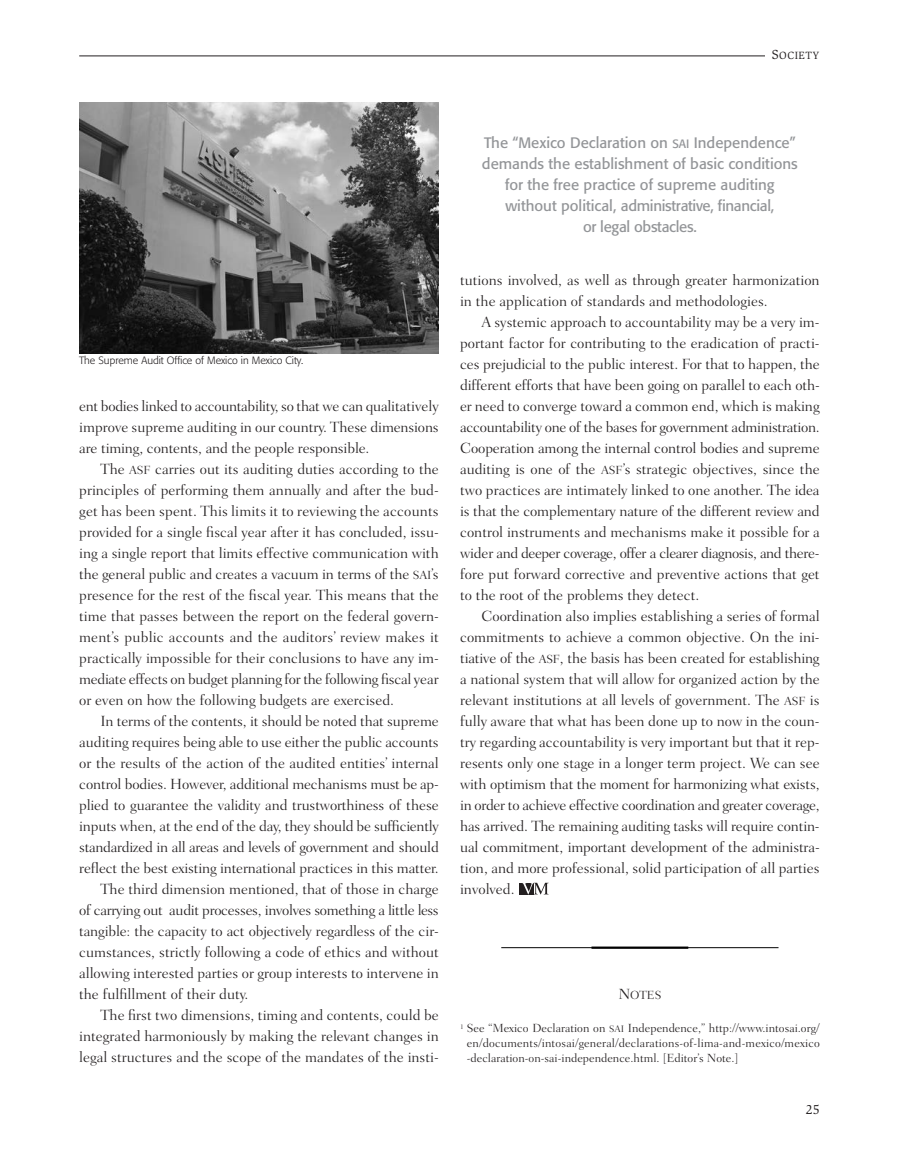
<style>
.page{position:relative;width:898px;height:1149px;background:#fff}
.page>*{position:absolute;margin:0;border:0;box-sizing:border-box;transform-origin:0 0}
.t1{font:300 15px/21px "Fairfield LH";color:#231f20;text-align:justify}
.t2{font:15px/21px "Formata";color:#939598;text-align:center}
.t3{font:300 15px "Fairfield LH";letter-spacing:-.02em;color:#231f20}
.t4{font:13.5px "Slimbach";color:#231f20}
.t5{font:300 12px/15px "Fairfield LH";color:#231f20;text-align:justify}
.t6{font:12px "Fairfield LH Light SC800";color:#231f20}
.t7{font:10.8px "Slimbach Book SC800";letter-spacing:.05em;color:#231f20}
.t8{font:300 10.5px "Formata";color:#231f20}
.s1{font-size:13.5px}
.s2{font-family:"Fairfield LH Light SC800";font-weight:400;font-size:12px}
.s3{font-family:"Formata Regular SC800";font-size:12px}
.s4{font-size:15px}
.s5{font-family:"Fairfield LH Light SC800";font-weight:400;font-size:9.6px}
</style>
<div class="page">
<hr style="left:79px;top:56px;width:685px;height:1px;background:#231f20">
<img style="left:79px;top:103px;width:359px;height:250px">
<div style="left:519px;top:883px;width:14px;height:11px;background:#231f20"></div>
<svg style="left:522px;top:883px;width:26px;height:11px"></svg>
<hr style="left:501px;top:947px;width:277px;height:1px;background:#000">
<hr style="left:591px;top:947px;width:97px;height:2px;background:#000">
<p class="t7" style="left:771px;top:50px;width:49px"><span class="s1">S</span>OCIETY</p>
<p class="t8" style="left:79px;top:354px;width:225px">The Supreme Audit Office of Mexico in Mexico City.</p>
<p class="t1" style="left:79px;top:396px;width:361px">ent bodies linked to accountability, so that we can qualitatively improve supreme auditing in our country. These dimensions are timing, contents, and the people responsible.</p>
<p class="t1" style="left:79px;top:459px;width:361px;text-indent:21px">The <span class="s2">ASF</span> carries out its auditing duties according to the principles of performing them annually and after the bud&shy;get has been spent. This limits it to reviewing the accounts provided for a single fiscal year after it has concluded, issu&shy;ing a single report that limits effective communication with the general public and creates a vacuum in terms of the <span class="s2">SAI</span>’s presence for the rest of the fiscal year. This means that the time that passes between the report on the federal govern&shy;ment’s public accounts and the auditors’ review makes it practically impossible for their conclusions to have any im&shy;mediate effects on budget planning for the following fiscal year or even on how the following budgets are exercised.</p>
<p class="t1" style="left:100px;top:711px;width:340px">In terms of the contents, it should be noted that supreme</p>
<p class="t1" style="left:79px;top:732px;width:361px">auditing requires being able to use either the public accounts</p>
<p class="t1" style="left:79px;top:753px;width:361px">or the results of the action of the audited entities’ internal</p>
<p class="t1" style="left:79px;top:774px;width:361px">control bodies. However, additional mechanisms must be ap-</p>
<p class="t1" style="left:79px;top:795px;width:361px">plied to guarantee the validity and trustworthiness of these</p>
<p class="t1" style="left:79px;top:816px;width:361px">inputs when, at the end of the day, they should be sufficiently</p>
<p class="t3" style="left:79px;top:839px;width:361px">standardized in all areas and levels of government and should</p>
<p class="t1" style="left:79px;top:858px;width:361px">reflect the best existing international practices in this matter.</p>
<p class="t1" style="left:100px;top:879px;width:340px">The third dimension mentioned, that of those in charge</p>
<p class="t3" style="left:79px;top:902px;width:361px">of carrying out audit processes, involves something a little less</p>
<p class="t1" style="left:79px;top:921px;width:361px">tangible: the capacity to act objectively regardless of the cir-</p>
<p class="t1" style="left:79px;top:942px;width:361px">cumstances, strictly following a code of ethics and without</p>
<p class="t1" style="left:79px;top:963px;width:361px">allowing interested parties or group interests to intervene in</p>
<p class="t1" style="left:79px;top:984px;width:171px">the fulfillment of their duty.</p>
<p class="t1" style="left:100px;top:1005px;width:340px">The first two dimensions, timing and contents, could be</p>
<p class="t1" style="left:79px;top:1026px;width:361px">integrated harmoniously by making the relevant changes in</p>
<p class="t1" style="left:79px;top:1047px;width:361px">legal structures and the scope of the mandates of the insti-</p>
<p class="t2" style="left:482px;top:132px;width:317px">The “Mexico Declaration on <span class="s3">sai</span> Independence” demands the establishment of basic conditions for the free practice of supreme auditing without political, administrative, financial,<br>or legal obstacles.</p>
<p class="t1" style="left:460px;top:270px;width:361px">tutions involved, as well as through greater harmonization in the application of standards and methodologies.</p>
<p class="t1" style="left:460px;top:312px;width:361px;text-indent:21px">A systemic approach to accountability may be a very im&shy;portant factor for contributing to the eradication of practi&shy;ces prejudicial to the public interest. For that to happen, the different efforts that have been going on parallel to each oth&shy;er need to converge toward a common end, which is making accountability one of the bases for government administration.<br>Cooperation among the internal control bodies and supreme auditing is one of the <span class="s2">ASF</span>’s strategic objectives, since the two practices are intimately linked to one another. The idea is that the complementary nature of the different review and control instruments and mechanisms make it possible for a wider and deeper coverage, offer a clearer diagnosis, and there&shy;fore put forward corrective and preventive actions that get to the root of the problems they detect.</p>
<p class="t1" style="left:460px;top:606px;width:361px;text-indent:21px">Coordination also implies establishing a series of formal commitments to achieve a common objective. On the ini&shy;tiative of the <span class="s2">ASF</span>, the basis has been created for establishing a national system that will allow for organized action by the relevant institutions at all levels of government. The <span class="s2">ASF</span> is fully aware that what has been done up to now in the coun&shy;try regarding accountability is very important but that it rep&shy;resents only one stage in a longer term project. We can see with optimism that the moment for harmonizing what exists, in order to achieve effective coordination and greater coverage, has arrived. The remaining auditing tasks will require contin&shy;ual commitment, important development of the administra&shy;tion, and more professional, solid participation of all parties involved.</p>
<p class="t6" style="left:618px;top:989px;width:45px"><span class="s4">N</span>OTES</p>
<p class="t5" style="left:466px;top:1021px;width:354px;text-indent:-7px"><sup>1</sup> See “Mexico Declaration on <span class="s5">SAI</span> Independence,” http://www.intosai.org/ en/documents/intosai/general/declarations-of-lima-and-mexico/mexico -declaration-on-sai-independence.html. [Editor’s Note.]</p>
<p class="t4" style="left:805px;top:1102px;width:15px">25</p>
</div>
